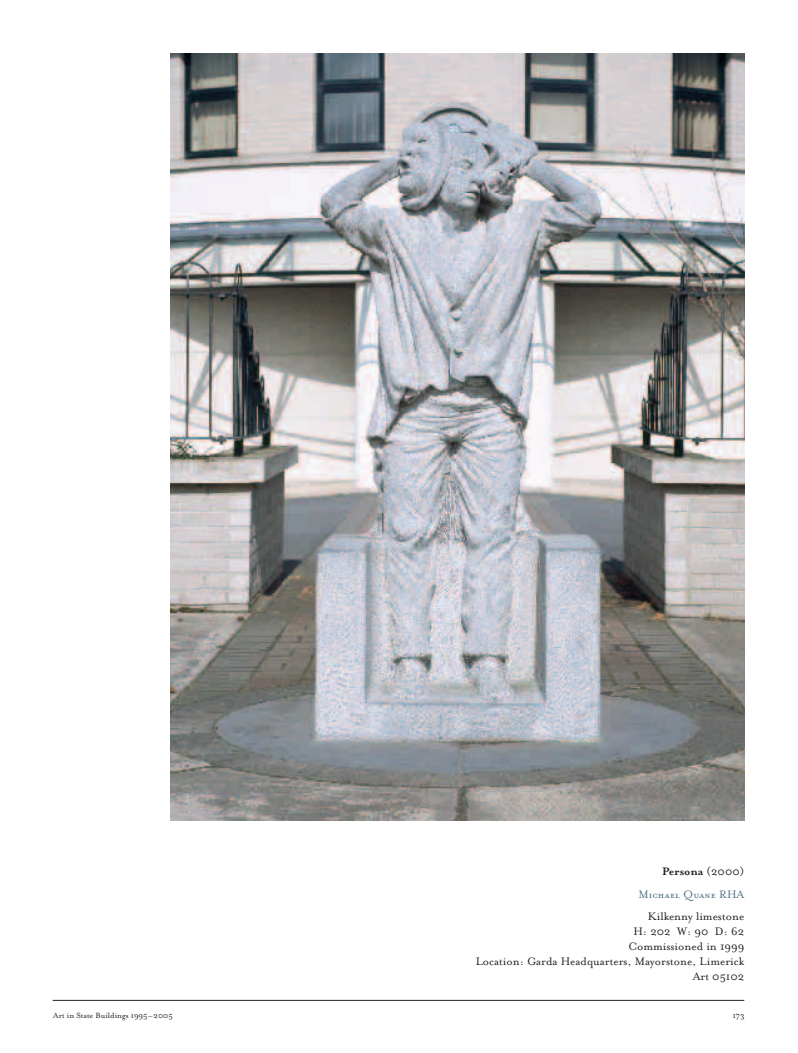
<style>
.page{position:relative;width:798px;height:1053px;background:#fff}
.page>*{position:absolute;margin:0;border:0;box-sizing:border-box;transform-origin:0 0}
.t1{font:12.5px/15px "Mrs Eaves Roman";color:#231f20;text-align:right}
.t2{font:12.5px "Mrs Eaves Petite Caps";color:#4e7282}
.t3{font:700 12.5px "Mrs Eaves";color:#231f20}
.t4{font:8.75px "Mrs Eaves Roman";color:#231f20}
.s1{font-family:"Mrs Eaves Roman";font-weight:400}
</style>
<div class="page">
<img style="left:170px;top:54px;width:574px;height:766px">
<hr style="left:53px;top:999px;width:691px;height:1px;background:#231f20">
<p class="t3" style="left:661px;top:865px;width:84px">Persona <span class="s1">(2000)</span></p>
<p class="t2" style="left:638px;top:886px;width:107px">Michael Quane RHA</p>
<p class="t1" style="left:475px;top:910px;width:270px">Kilkenny limestone<br>H: 202 W: 90 D: 62<br>Commissioned in 1999<br>Location: Garda Headquarters, Mayorstone, Limerick<br>Art 05102</p>
<p class="t4" style="left:53px;top:1012px;width:121px">Art in State Buildings 1995–2005</p>
<p class="t4" style="left:732px;top:1012px;width:13px">173</p>
</div>
